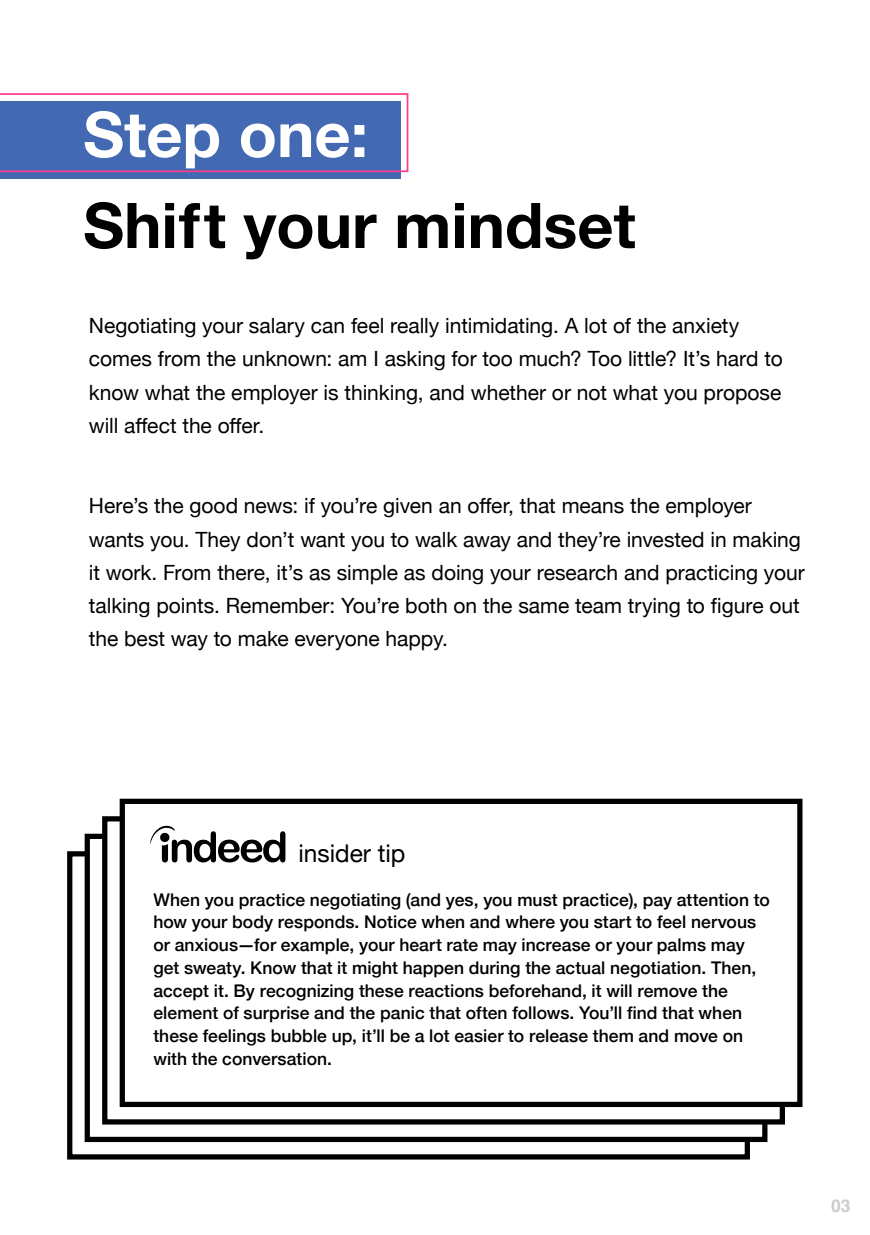
<style>
.page{position:relative;width:870px;height:1235px;background:#fff}
.page>*{position:absolute;margin:0;border:0;box-sizing:border-box;transform-origin:0 0}
.t1{font:700 63px "Helvetica Neue";color:#000}
.t2{font:700 63px "Helvetica Neue";color:#fff}
.t3{font:24.5px "Helvetica Neue";color:#000101}
.t4{font:21px/33.2px "Helvetica Neue";color:#000101}
.t5{font:500 17.5px/22.8px "Helvetica Neue";letter-spacing:.005em;color:#000101}
.t6{font:700 17.5px "Helvetica";color:#cdcccb}
</style>
<div class="page">
<div style="left:67px;top:851px;width:682px;height:308px;background:#fff;border:5px solid #000"></div>
<div style="left:85px;top:834px;width:682px;height:308px;background:#fff;border:5px solid #000"></div>
<div style="left:102px;top:816px;width:682px;height:308px;background:#fff;border:5px solid #000"></div>
<div style="left:120px;top:799px;width:682px;height:308px;background:#fff;border:5px solid #000"></div>
<div style="left:0;top:101px;width:400px;height:78px;background:linear-gradient(to right,#4369b2,#4369b2)"></div>
<svg style="left:0;top:93px;width:408px;height:79px;background:#5973b6"></svg>
<svg style="left:150px;top:825px;width:135px;height:37px"></svg>
<h1 class="t2" style="left:83px;top:85px;width:286px">Step one:</h1>
<h1 class="t1" style="left:83px;top:176px;width:554px">Shift your mindset</h1>
<p class="t4" style="left:89px;top:310px;width:695px">Negotiating your salary can feel really intimidating. A lot of the anxiety comes from the unknown: am I asking for too much? Too little? It’s hard to know what the employer is thinking, and whether or not what you propose will affect the offer.</p>
<p class="t4" style="left:89px;top:490px;width:717px">Here’s the good news: if you’re given an offer, that means the employer wants you. They don’t want you to walk away and they’re invested in making it work. From there, it’s as simple as doing your research and practicing your talking points. Remember: You’re both on the same team trying to figure out the best way to make everyone happy.</p>
<p class="t3" style="left:298px;top:836px;width:108px">insider tip</p>
<p class="t5" style="left:153px;top:886px;width:618px">When you practice negotiating (and yes, you must practice), pay attention to how your body responds. Notice when and where you start to feel nervous or anxious—for example, your heart rate may increase or your palms may get sweaty. Know that it might happen during the actual negotiation. Then, accept it. By recognizing these reactions beforehand, it will remove the element of surprise and the panic that often follows. You’ll find that when these feelings bubble up, it’ll be a lot easier to release them and move on with the conversation.</p>
<p class="t6" style="left:831px;top:1192px;width:21px">03</p>
</div>
